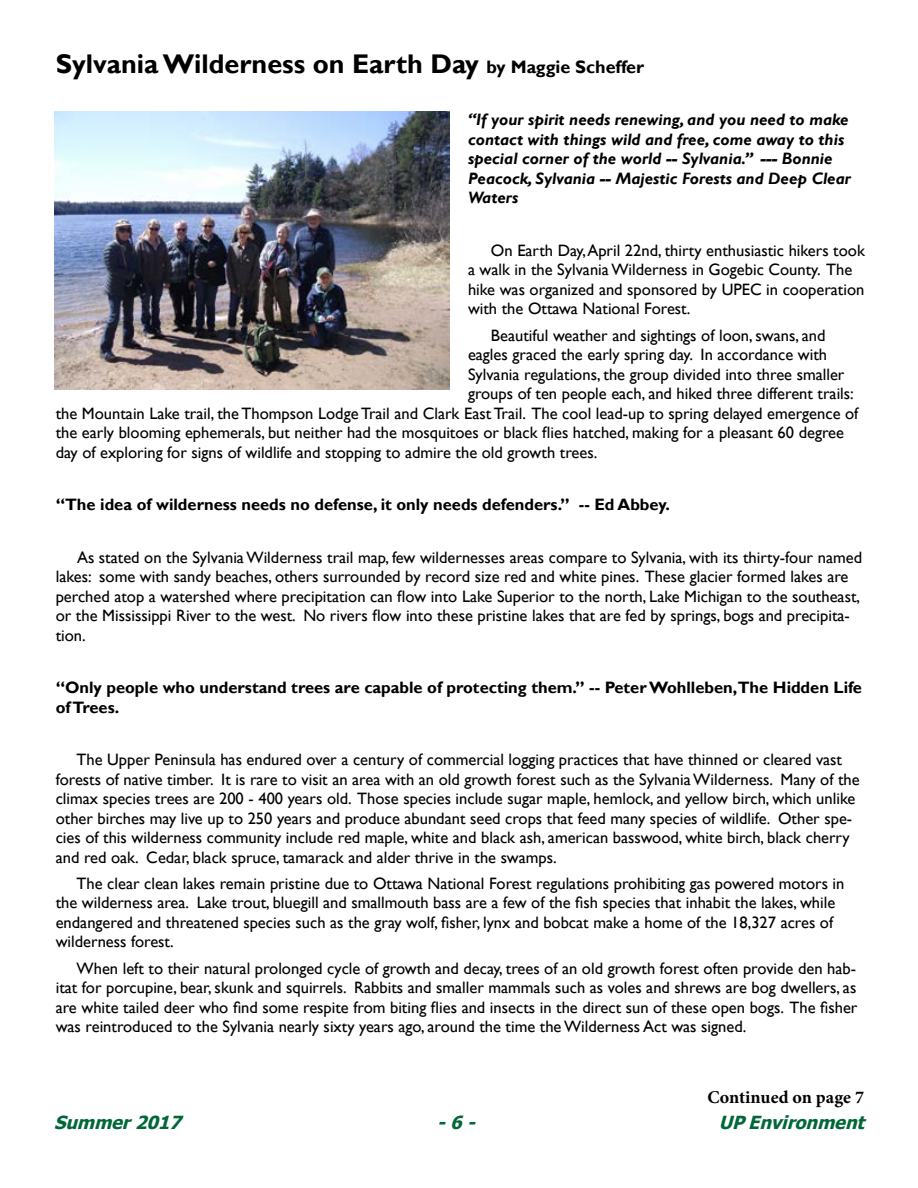
<style>
.page{position:relative;width:918px;height:1188px;background:#fff}
.page>*{position:absolute;margin:0;border:0;box-sizing:border-box;transform-origin:0 0}
.t1{font:700 27px "Gill Sans";color:#000}
.t2{font:italic 700 18px "Tahoma";color:#006738}
.t3{font:700 18px "Minion Pro";color:#000}
.t4{font:16.5px/19.5px "Gill Sans";color:#000}
.t5{font:italic 700 16.5px/19.5px "Gill Sans";color:#000}
.t6{font:700 16.5px/19.5px "Gill Sans";color:#000}
.s1{font-size:18px}
</style>
<div class="page">
<img style="left:54px;top:112px;width:396px;height:277px">
<h1 class="t1" style="left:56px;top:47px;width:590px">Sylvania Wilderness on Earth Day <span class="s1">by Maggie Scheffer</span></h1>
<p class="t5" style="left:468px;top:110px;width:384px">“If your spirit needs renewing, and you need to make contact with things wild and free, come away to this special corner of the world -- Sylvania.” --- Bonnie Peacock, Sylvania -- Majestic Forests and Deep Clear Waters</p>
<p class="t4" style="left:468px;top:241px;width:398px;text-indent:23px">On Earth Day, April 22nd, thirty enthusiastic hikers took a walk in the Sylvania Wilderness in Gogebic County. The hike was organized and sponsored by UPEC in cooperation with the Ottawa National Forest.</p>
<p class="t4" style="left:491px;top:326px;width:336px">Beautiful weather and sightings of loon, swans, and</p>
<p class="t4" style="left:468px;top:345px;width:361px">eagles graced the early spring day. In accordance with</p>
<p class="t4" style="left:468px;top:365px;width:378px">Sylvania regulations, the group divided into three smaller</p>
<p class="t4" style="left:468px;top:384px;width:387px">groups of ten people each, and hiked three different trails:</p>
<p class="t4" style="left:56px;top:404px;width:804px">the Mountain Lake trail, the Thompson Lodge Trail and Clark East Trail. The cool lead-up to spring delayed emergence of</p>
<p class="t4" style="left:56px;top:423px;width:790px">the early blooming ephemerals, but neither had the mosquitoes or black flies hatched, making for a pleasant 60 degree</p>
<p class="t4" style="left:56px;top:443px;width:543px">day of exploring for signs of wildlife and stopping to admire the old growth trees.</p>
<p class="t6" style="left:56px;top:495px;width:616px">“The idea of wilderness needs no defense, it only needs defenders.” -- Ed Abbey.</p>
<p class="t4" style="left:56px;top:548px;width:808px;text-indent:21px">As stated on the Sylvania Wilderness trail map, few wildernesses areas compare to Sylvania, with its thirty-four named lakes: some with sandy beaches, others surrounded by record size red and white pines. These glacier formed lakes are perched atop a watershed where precipitation can flow into Lake Superior to the north, Lake Michigan to the southeast, or the Mississippi River to the west. No rivers flow into these pristine lakes that are fed by springs, bogs and precipita&shy;tion.</p>
<p class="t6" style="left:56px;top:678px;width:808px">“Only people who understand trees are capable of protecting them.” -- Peter Wohlleben,The Hidden Life of Trees.</p>
<p class="t4" style="left:56px;top:750px;width:805px;text-indent:21px">The Upper Peninsula has endured over a century of commercial logging practices that have thinned or cleared vast forests of native timber. It is rare to visit an area with an old growth forest such as the Sylvania Wilderness. Many of the climax species trees are 200 - 400 years old. Those species include sugar maple, hemlock, and yellow birch, which unlike other birches may live up to 250 years and produce abundant seed crops that feed many species of wildlife. Other spe&shy;cies of this wilderness community include red maple, white and black ash, american basswood, white birch, black cherry and red oak. Cedar, black spruce, tamarack and alder thrive in the swamps.</p>
<p class="t4" style="left:56px;top:874px;width:790px;text-indent:21px">The clear clean lakes remain pristine due to Ottawa National Forest regulations prohibiting gas powered motors in the wilderness area. Lake trout, bluegill and smallmouth bass are a few of the fish species that inhabit the lakes, while endangered and threatened species such as the gray wolf, fisher, lynx and bobcat make a home of the 18,327 acres of wilderness forest.</p>
<p class="t4" style="left:56px;top:959px;width:803px;text-align:justify;text-indent:21px">When left to their natural prolonged cycle of growth and decay, trees of an old growth forest often provide den hab&shy;itat for porcupine, bear, skunk and squirrels. Rabbits and smaller mammals such as voles and shrews are bog dwellers, as are white tailed deer who find some respite from biting flies and insects in the direct sun of these open bogs. The fisher was reintroduced to the Sylvania nearly sixty years ago, around the time the Wilderness Act was signed.</p>
<p class="t3" style="left:707px;top:1085px;width:158px">Continued on page 7</p>
<p class="t2" style="left:54px;top:1110px;width:136px">Summer2017</p>
<p class="t2" style="left:437px;top:1110px;width:46px">-6-</p>
<p class="t2" style="left:719px;top:1110px;width:154px">UPEnvironment</p>
</div>
